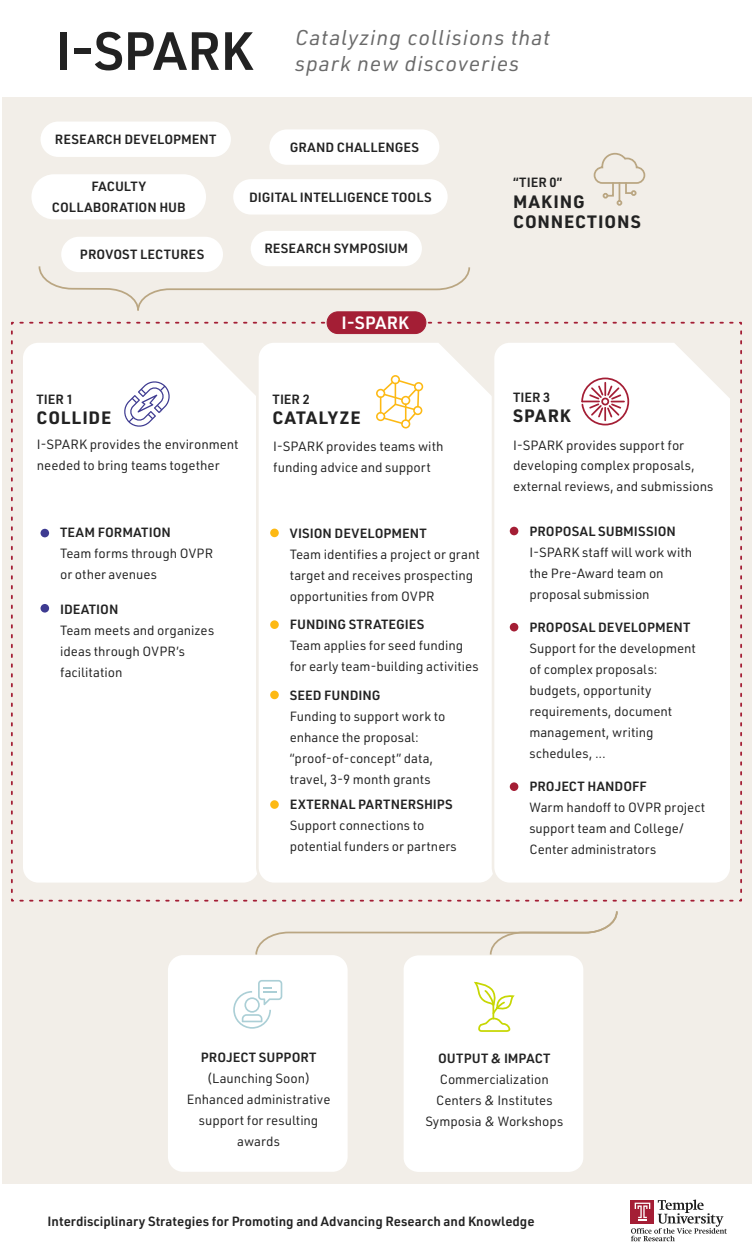
<style>
.page{position:relative;width:753px;height:1260px;background:#fff}
.page>*{position:absolute;margin:0;border:0;box-sizing:border-box;transform-origin:0 0}
.t1{font:600 52.68px "URWDIN";letter-spacing:-.01em;color:#222}
.t2{font:italic 21px/26.2px "URWDIN";letter-spacing:.045em;color:#6a6a6a}
.t3{font:700 17.59px/20.5px "URWDIN";letter-spacing:.05em;color:#222}
.t4{font:600 17.5px "URWDIN";letter-spacing:.005em;color:#fff}
.t5{font:13.21px/20.5px "URWDIN";letter-spacing:-.005em;color:#222}
.t6{font:13.12px/21px "URWDIN";color:#222}
.t7{font:600 13.12px/21px "URWDIN";letter-spacing:.005em;color:#222;text-align:center}
</style>
<div class="page">
<div style="left:2px;top:0;width:749px;height:1184px;background:#f2eee8"></div>
<div style="left:0;top:0;width:751px;height:97px;background:#fff"></div>
<svg style="left:593px;top:152px;width:53px;height:54px"></svg>
<div style="left:168px;top:955px;width:179px;height:217px;background:#fff;border-radius:15px"></div>
<svg style="left:233px;top:980px;width:49px;height:49px"></svg>
<div style="left:403px;top:955px;width:180px;height:217px;background:#fff;border-radius:15px"></div>
<svg style="left:474px;top:982px;width:41px;height:50px"></svg>
<div style="left:40px;top:122px;width:191px;height:35px;background:#fff;border-radius:18px"></div>
<div style="left:61px;top:237px;width:162px;height:35px;background:#fff;border-radius:18px"></div>
<div style="left:31px;top:174px;width:175px;height:45px;background:#fff;border-radius:23px"></div>
<div style="left:233px;top:179px;width:214px;height:36px;background:#fff;border-radius:18px"></div>
<div style="left:269px;top:129px;width:170px;height:36px;background:#fff;border-radius:18px"></div>
<div style="left:251px;top:231px;width:171px;height:35px;background:#fff;border-radius:18px"></div>
<svg style="left:38px;top:265px;width:432px;height:47px"></svg>
<svg style="left:255px;top:911px;width:363px;height:45px"></svg>
<svg style="left:11px;top:321px;width:731px;height:581px;background:#fcfbfa"></svg>
<div style="left:327px;top:312px;width:99px;height:22px;background:#a41e35;border-radius:11px"></div>
<div style="left:326px;top:311px;width:100px;height:23px;border:1px solid #a41e35;border-radius:11px"></div>
<div style="left:630px;top:1200px;width:24px;height:23px;background:#a41e35"></div>
<svg style="left:631px;top:1200px;width:96px;height:41px"></svg>
<h1 class="t1" style="left:55px;top:15px;width:199px">I-SPARK</h1>
<h2 class="t2" style="left:295px;top:23px;width:257px">Catalyzing collisions that spark new discoveries</h2>
<p class="t7" style="left:55px;top:128px;width:163px">RESEARCH DEVELOPMENT</p>
<p class="t7" style="left:290px;top:136px;width:131px">GRAND CHALLENGES</p>
<p class="t7" style="left:52px;top:175px;width:135px">FACULTY<br>COLLABORATION HUB</p>
<p class="t7" style="left:249px;top:186px;width:184px">DIGITAL INTELLIGENCE TOOLS</p>
<p class="t7" style="left:80px;top:243px;width:126px">PROVOST LECTURES</p>
<p class="t7" style="left:36px;top:388px;width:39px">TIER 1</p>
<h3 class="t3" style="left:36px;top:407px;width:76px">COLLIDE</h3>
<p class="t5" style="left:37px;top:434px;width:203px">I-SPARK provides the environment needed to bring teams together</p>
<p class="t7" style="left:60px;top:522px;width:112px">TEAM FORMATION</p>
<p class="t6" style="left:60px;top:543px;width:154px">Team forms through OVPR or other avenues</p>
<p class="t7" style="left:60px;top:598px;width:60px">IDEATION</p>
<p class="t6" style="left:60px;top:619px;width:155px">Team meets and organizes ideas through OVPR’s facilitation</p>
<p class="t7" style="left:264px;top:238px;width:145px">RESEARCH SYMPOSIUM</p>
<h3 class="t4" style="left:341px;top:311px;width:69px">I-SPARK</h3>
<p class="t7" style="left:272px;top:388px;width:39px">TIER 2</p>
<h3 class="t3" style="left:272px;top:407px;width:90px">CATALYZE</h3>
<p class="t5" style="left:273px;top:436px;width:172px">I-SPARK provides teams with funding advice and support</p>
<p class="t7" style="left:290px;top:522px;width:138px">VISION DEVELOPMENT</p>
<p class="t6" style="left:290px;top:543px;width:191px">Team identifies a project or grant target and receives prospecting opportunities from OVPR</p>
<p class="t7" style="left:290px;top:614px;width:136px">FUNDING STRATEGIES</p>
<p class="t6" style="left:290px;top:635px;width:190px">Team applies for seed funding for early team-building activities</p>
<p class="t7" style="left:290px;top:684px;width:92px">SEED FUNDING</p>
<p class="t6" style="left:290px;top:705px;width:157px">Funding to support work to enhance the proposal: “proof-of-concept” data, travel, 3-9 month grants</p>
<p class="t7" style="left:290px;top:794px;width:164px">EXTERNAL PARTNERSHIPS</p>
<p class="t6" style="left:290px;top:815px;width:168px">Support connections to potential funders or partners</p>
<p class="t7" style="left:513px;top:172px;width:51px">“TIER 0”</p>
<h3 class="t3" style="left:513px;top:190px;width:129px">MAKING<br>CONNECTIONS</h3>
<p class="t7" style="left:513px;top:386px;width:39px">TIER 3</p>
<h3 class="t3" style="left:513px;top:405px;width:59px">SPARK</h3>
<p class="t5" style="left:513px;top:434px;width:202px">I-SPARK provides support for developing complex proposals, external reviews, and submissions</p>
<p class="t7" style="left:529px;top:520px;width:148px">PROPOSAL SUBMISSION</p>
<p class="t6" style="left:529px;top:541px;width:164px">I-SPARK staff will work with the Pre-Award team on proposal submission</p>
<p class="t7" style="left:529px;top:616px;width:162px">PROPOSAL DEVELOPMENT</p>
<p class="t6" style="left:529px;top:637px;width:168px">Support for the development of complex proposals: budgets, opportunity requirements, document management, writing schedules, ...</p>
<p class="t7" style="left:529px;top:776px;width:119px">PROJECT HANDOFF</p>
<p class="t6" style="left:529px;top:797px;width:177px">Warm handoff to OVPR project support team and College/<br>Center administrators</p>
<p class="t7" style="left:201px;top:1046px;width:117px">PROJECT SUPPORT</p>
<p class="t6" style="left:187px;top:1067px;width:145px;text-align:center">(Launching Soon)<br>Enhanced administrative support for resulting awards</p>
<p class="t7" style="left:438px;top:1047px;width:114px">OUTPUT &amp; IMPACT</p>
<p class="t6" style="left:425px;top:1068px;width:139px;text-align:center">Commercialization<br>Centers &amp; Institutes<br>Symposia &amp; Workshops</p>
<p class="t7" style="left:48px;top:1210px;width:488px">Interdisciplinary Strategies for Promoting and Advancing Research and Knowledge</p>
</div>
